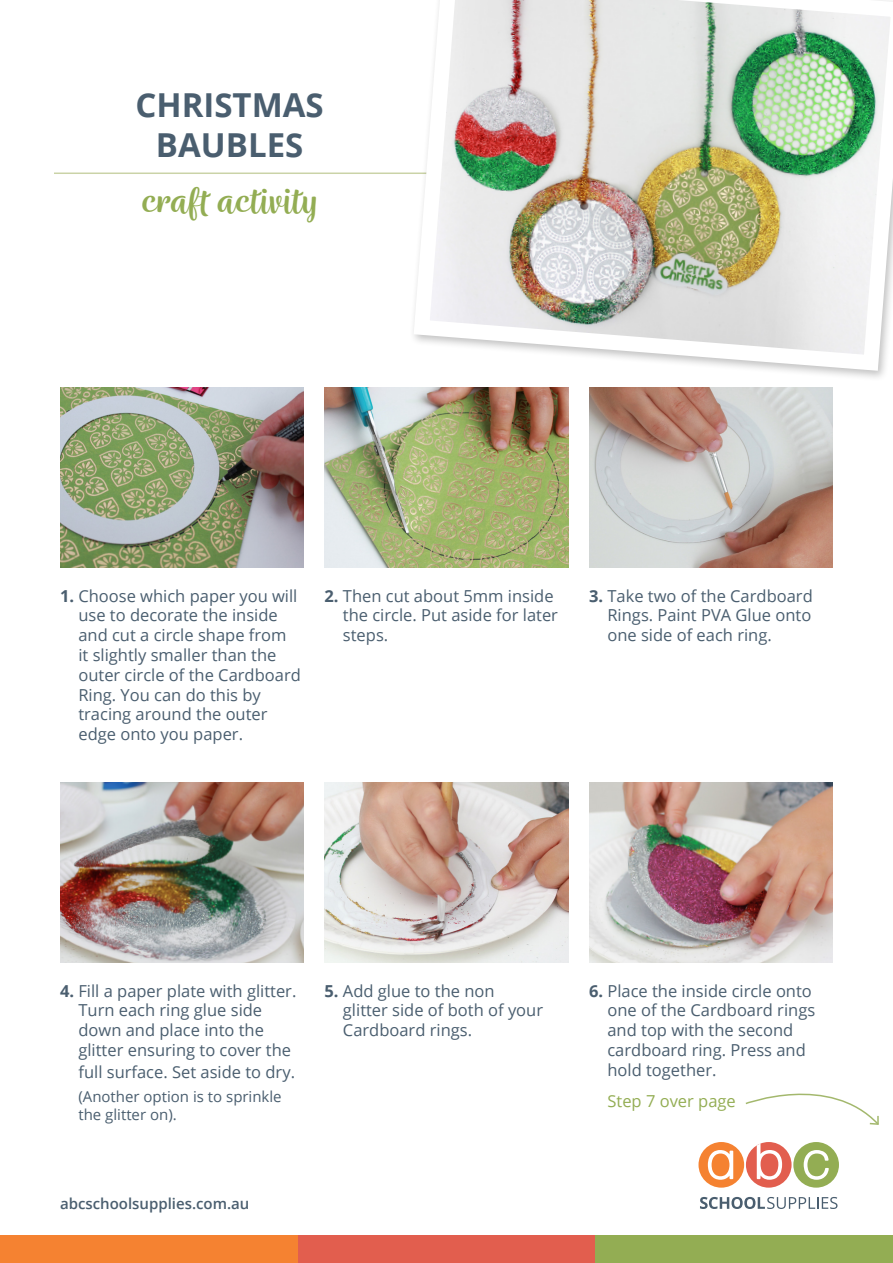
<style>
.page{position:relative;width:893px;height:1263px;background:#fff}
.page>*{position:absolute;margin:0;border:0;box-sizing:border-box;transform-origin:0 0}
.t1{font:500 40.5px "Wreath";color:#93ad53}
.t2{font:700 33px/39.6px "Open Sans";color:#4a5e6f;text-align:center}
.t3{font:16.5px/19.8px "Open Sans";color:#4a5e6f}
.t4{font:16.5px "Open Sans";color:#93ad53}
.t5{font:15px/18.8px "Open Sans";color:#4a5e6f}
.t6{font:600 15px "Open Sans";color:#4a5e6f}
.s1{font-weight:700}
</style>
<div class="page">
<svg style="left:700px;top:1197px;width:137px;height:12px"></svg>
<div style="left:746px;top:1142px;width:45px;height:46px;background:#e25e4e;border-radius:50%"></div>
<div style="left:698px;top:1142px;width:46px;height:46px;background:#f58231;border-radius:50%"></div>
<div style="left:793px;top:1142px;width:46px;height:46px;background:#93ad53;border-radius:50%"></div>
<svg style="left:708px;top:1150px;width:25px;height:30px"></svg>
<svg style="left:804px;top:1150px;width:25px;height:30px"></svg>
<svg style="left:757px;top:1143px;width:25px;height:37px"></svg>
<div style="left:0;top:1235px;width:298px;height:28px;background:#f58231"></div>
<div style="left:298px;top:1235px;width:297px;height:28px;background:#e25e4e"></div>
<div style="left:595px;top:1235px;width:298px;height:28px;background:#93ad53"></div>
<hr style="left:54px;top:172px;width:395px;height:2px;background:#cad3a7">
<img style="left:406px;top:0;width:487px;height:378px">
<img style="left:60px;top:387px;width:244px;height:181px">
<img style="left:60px;top:782px;width:244px;height:181px">
<img style="left:324px;top:387px;width:244px;height:181px">
<img style="left:324px;top:782px;width:244px;height:181px">
<img style="left:589px;top:782px;width:243px;height:181px">
<img style="left:589px;top:387px;width:243px;height:181px">
<svg style="left:745px;top:1093px;width:134px;height:32px"></svg>
<h2 class="t2" style="left:135px;top:84px;width:190px">CHRISTMAS<br>BAUBLES</h2>
<h1 class="t1" style="left:141px;top:176px;width:178px">craft activity</h1>
<p class="t3" style="left:78px;top:585px;width:224px;text-indent:-18px"><span class="s1">1.</span> Choose which paper you will use to decorate the inside and cut a circle shape from<br>it slightly smaller than the outer circle of the Cardboard<br>Ring. You can do this by tracing around the outer edge onto you paper.</p>
<p class="t3" style="left:343px;top:585px;width:217px;text-indent:-18px"><span class="s1">2.</span> Then cut about 5mm inside the circle. Put aside for later steps.</p>
<p class="t3" style="left:607px;top:585px;width:207px;text-align:justify;text-indent:-18px"><span class="s1">3.</span> Take two of the Cardboard Rings. Paint PVA Glue onto one side of each ring.</p>
<p class="t3" style="left:78px;top:980px;width:219px;text-indent:-18px"><span class="s1">4.</span> Fill a paper plate with glitter.<br>Turn each ring glue side down and place into the glitter ensuring to cover the</p>
<p class="t3" style="left:78px;top:1061px;width:218px">full surface. Set aside to dry.</p>
<p class="t5" style="left:78px;top:1086px;width:205px">(Another option is to sprinkle the glitter on).</p>
<p class="t6" style="left:60px;top:1193px;width:191px">abcschoolsupplies.com.au</p>
<p class="t3" style="left:343px;top:980px;width:202px;text-indent:-18px"><span class="s1">5.</span> Add glue to the non glitter side of both of your<br>Cardboard rings.</p>
<p class="t3" style="left:607px;top:980px;width:209px;text-indent:-18px"><span class="s1">6.</span> Place the inside circle onto one of the Cardboard rings and top with the second cardboard ring. Press and hold together.</p>
<p class="t4" style="left:607px;top:1090px;width:130px">Step 7 over page</p>
</div>
